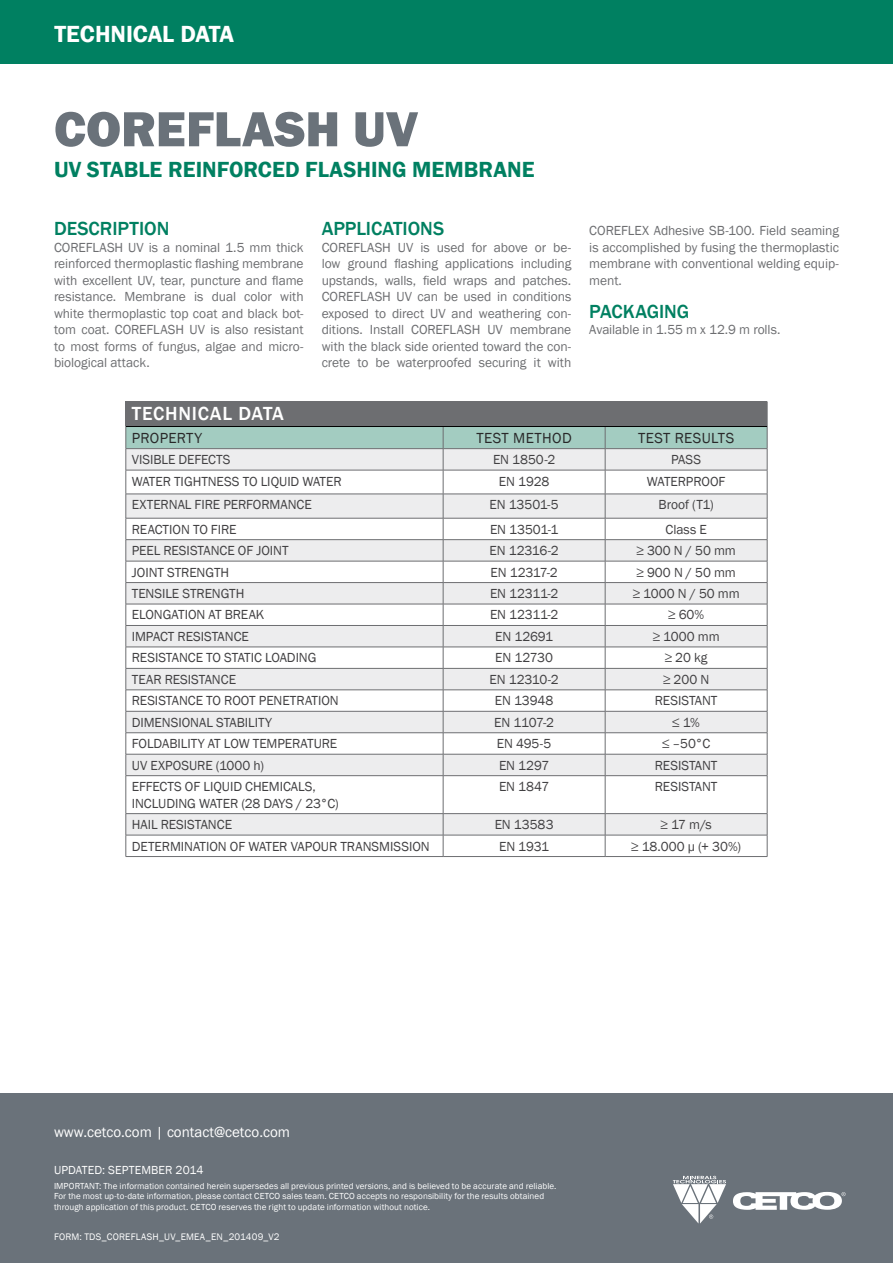
<style>
.page{position:relative;width:893px;height:1263px;background:#fff}
.page>*{position:absolute;margin:0;border:0;box-sizing:border-box;transform-origin:0 0}
.t1{font:800 51px "Franklin Gothic";color:#6a727a}
.t2{font:600 24px "Franklin Gothic";color:#fff}
.t3{font:600 22.5px "Franklin Gothic";color:#008061}
.t4{font:500 19.5px "Franklin Gothic";color:#008061}
.t5{font:500 19.5px "Franklin Gothic";letter-spacing:.035em;color:#fff}
.t6{font:15px "Franklin Gothic";color:#fff}
.t7{font:15px "Franklin Gothic";letter-spacing:.025em;color:#292829}
.t8{font:13.5px/16.5px "Franklin Gothic";letter-spacing:-.005em;color:#6d6e71;text-align:justify}
.t9{font:13.5px/16.5px "Franklin Gothic";letter-spacing:-.005em;color:#414042}
.t10{font:12px "Franklin Gothic";letter-spacing:.005em;color:#fff}
.t11{font:9.75px "Franklin Gothic";letter-spacing:.015em;color:#fff}
.t12{font:9px/10.5px "Franklin Gothic";letter-spacing:.01em;color:#fff}
</style>
<div class="page">
<div style="left:0;top:0;width:893px;height:64px;background:#008061"></div>
<div style="left:0;top:1093px;width:893px;height:170px;background:#6a727a"></div>
<svg style="left:733px;top:1192px;width:113px;height:18px"></svg>
<svg style="left:673px;top:1176px;width:53px;height:47px"></svg>
<svg style="left:127px;top:776px;width:640px;height:80px"></svg>
<hr style="left:126px;top:776px;width:1px;height:37px;background:#6d6e71">
<hr style="left:767px;top:776px;width:1px;height:37px;background:#6d6e71">
<svg style="left:126px;top:814px;width:1px;height:42px"></svg>
<svg style="left:767px;top:814px;width:1px;height:42px"></svg>
<hr style="left:443px;top:776px;width:1px;height:37px;background:#6d6e71">
<hr style="left:605px;top:776px;width:1px;height:37px;background:#6d6e71">
<svg style="left:443px;top:814px;width:1px;height:42px"></svg>
<svg style="left:605px;top:814px;width:1px;height:42px"></svg>
<hr style="left:126px;top:401px;width:317px;height:1px;background:#6d6e71">
<hr style="left:443px;top:401px;width:162px;height:1px;background:#6d6e71">
<hr style="left:605px;top:401px;width:162px;height:1px;background:#6d6e71">
<svg style="left:126px;top:402px;width:642px;height:373px"></svg>
<hr style="left:126px;top:604px;width:317px;height:1px;background:#6d6e71">
<hr style="left:126px;top:625px;width:317px;height:1px;background:#6d6e71">
<hr style="left:126px;top:647px;width:317px;height:1px;background:#6d6e71">
<hr style="left:126px;top:668px;width:317px;height:1px;background:#6d6e71">
<hr style="left:126px;top:690px;width:317px;height:1px;background:#6d6e71">
<hr style="left:126px;top:711px;width:317px;height:1px;background:#6d6e71">
<hr style="left:126px;top:732px;width:317px;height:1px;background:#6d6e71">
<hr style="left:126px;top:754px;width:317px;height:1px;background:#6d6e71">
<hr style="left:126px;top:775px;width:317px;height:1px;background:#6d6e71">
<hr style="left:126px;top:813px;width:317px;height:1px;background:#6d6e71">
<hr style="left:126px;top:835px;width:317px;height:1px;background:#6d6e71">
<hr style="left:126px;top:856px;width:317px;height:1px;background:#6d6e71">
<hr style="left:443px;top:604px;width:162px;height:1px;background:#6d6e71">
<hr style="left:443px;top:625px;width:162px;height:1px;background:#6d6e71">
<hr style="left:443px;top:647px;width:162px;height:1px;background:#6d6e71">
<hr style="left:443px;top:668px;width:162px;height:1px;background:#6d6e71">
<hr style="left:443px;top:690px;width:162px;height:1px;background:#6d6e71">
<hr style="left:443px;top:711px;width:162px;height:1px;background:#6d6e71">
<hr style="left:443px;top:732px;width:162px;height:1px;background:#6d6e71">
<hr style="left:443px;top:754px;width:162px;height:1px;background:#6d6e71">
<hr style="left:443px;top:775px;width:162px;height:1px;background:#6d6e71">
<hr style="left:443px;top:813px;width:162px;height:1px;background:#6d6e71">
<hr style="left:443px;top:835px;width:162px;height:1px;background:#6d6e71">
<hr style="left:443px;top:856px;width:162px;height:1px;background:#6d6e71">
<hr style="left:605px;top:604px;width:162px;height:1px;background:#6d6e71">
<hr style="left:605px;top:625px;width:162px;height:1px;background:#6d6e71">
<hr style="left:605px;top:647px;width:162px;height:1px;background:#6d6e71">
<hr style="left:605px;top:668px;width:162px;height:1px;background:#6d6e71">
<hr style="left:605px;top:690px;width:162px;height:1px;background:#6d6e71">
<hr style="left:605px;top:711px;width:162px;height:1px;background:#6d6e71">
<hr style="left:605px;top:732px;width:162px;height:1px;background:#6d6e71">
<hr style="left:605px;top:754px;width:162px;height:1px;background:#6d6e71">
<hr style="left:605px;top:775px;width:162px;height:1px;background:#6d6e71">
<hr style="left:605px;top:813px;width:162px;height:1px;background:#6d6e71">
<hr style="left:605px;top:835px;width:162px;height:1px;background:#6d6e71">
<hr style="left:605px;top:856px;width:162px;height:1px;background:#6d6e71">
<hr style="left:126px;top:426px;width:641px;height:1px;background:#000">
<h2 class="t2" style="left:55px;top:20px;width:181px">TECHNICAL DATA</h2>
<h1 class="t1" style="left:54px;top:96px;width:366px">COREFLASH UV</h1>
<h3 class="t3" style="left:54px;top:156px;width:482px">UV STABLE REINFORCED FLASHING MEMBRANE</h3>
<h3 class="t4" style="left:54px;top:217px;width:117px">DESCRIPTION</h3>
<p class="t8" style="left:54px;top:239px;width:251px">COREFLASH UV is a nominal 1.5 mm thick reinforced thermoplastic flashing membrane with excellent UV, tear, puncture and flame resistance. Membrane is dual color with white thermoplastic top coat and black bot&shy;tom coat. COREFLASH UV is also resistant to most forms of fungus, algae and micro&shy;biological attack.</p>
<h3 class="t4" style="left:322px;top:217px;width:124px">APPLICATIONS</h3>
<p class="t8" style="left:322px;top:239px;width:251px">COREFLASH UV is used for above or be&shy;low ground flashing applications including upstands, walls, field wraps and patches.<br>COREFLASH UV can be used in conditions exposed to direct UV and weathering con&shy;ditions. Install COREFLASH UV membrane with the black side oriented toward the con&shy;crete to be waterproofed securing it with</p>
<p class="t8" style="left:589px;top:223px;width:251px">COREFLEX Adhesive SB-100. Field seaming is accomplished by fusing the thermoplastic membrane with conventional welding equip&shy;ment.</p>
<h3 class="t4" style="left:589px;top:299px;width:102px">PACKAGING</h3>
<p class="t8" style="left:589px;top:322px;width:193px">Available in 1.55 m x 12.9 m rolls.</p>
<h3 class="t5" style="left:132px;top:401px;width:154px">TECHNICAL DATA</h3>
<p class="t7" style="left:132px;top:428px;width:72px">PROPERTY</p>
<p class="t7" style="left:477px;top:428px;width:97px">TEST METHOD</p>
<p class="t7" style="left:638px;top:428px;width:98px">TEST RESULTS</p>
<p class="t9" style="left:132px;top:452px;width:100px">VISIBLE DEFECTS</p>
<p class="t9" style="left:493px;top:452px;width:64px">EN 1850-2</p>
<p class="t9" style="left:671px;top:452px;width:32px">PASS</p>
<p class="t9" style="left:132px;top:473px;width:211px">WATER TIGHTNESS TO LIQUID WATER</p>
<p class="t9" style="left:499px;top:473px;width:52px">EN 1928</p>
<p class="t9" style="left:647px;top:473px;width:80px">WATERPROOF</p>
<p class="t9" style="left:132px;top:497px;width:181px">EXTERNAL FIRE PERFORMANCE</p>
<p class="t9" style="left:490px;top:497px;width:71px">EN 13501-5</p>
<p class="t9" style="left:659px;top:497px;width:57px">Broof (T1)</p>
<p class="t9" style="left:132px;top:521px;width:106px">REACTION TO FIRE</p>
<p class="t9" style="left:490px;top:521px;width:70px">EN 13501-1</p>
<p class="t9" style="left:665px;top:521px;width:43px">Class E</p>
<p class="t9" style="left:132px;top:543px;width:158px">PEEL RESISTANCE OF JOINT</p>
<p class="t9" style="left:490px;top:543px;width:71px">EN 12316-2</p>
<p class="t9" style="left:636px;top:543px;width:101px">≥ 300 N / 50 mm</p>
<p class="t9" style="left:132px;top:564px;width:99px">JOINT STRENGTH</p>
<p class="t9" style="left:491px;top:564px;width:69px">EN 12317-2</p>
<p class="t9" style="left:636px;top:564px;width:101px">≥ 900 N / 50 mm</p>
<p class="t9" style="left:132px;top:585px;width:114px">TENSILE STRENGTH</p>
<p class="t9" style="left:490px;top:585px;width:70px">EN 12311-2</p>
<p class="t9" style="left:633px;top:585px;width:109px">≥ 1000 N / 50 mm</p>
<p class="t9" style="left:132px;top:607px;width:134px">ELONGATION AT BREAK</p>
<p class="t9" style="left:490px;top:607px;width:70px">EN 12311-2</p>
<p class="t9" style="left:668px;top:607px;width:38px">≥ 60%</p>
<p class="t9" style="left:132px;top:628px;width:119px">IMPACT RESISTANCE</p>
<p class="t9" style="left:495px;top:628px;width:60px">EN 12691</p>
<p class="t9" style="left:653px;top:628px;width:68px">≥ 1000 mm</p>
<p class="t9" style="left:132px;top:650px;width:186px">RESISTANCE TO STATIC LOADING</p>
<p class="t9" style="left:495px;top:650px;width:59px">EN 12730</p>
<p class="t9" style="left:665px;top:650px;width:44px">≥ 20 kg</p>
<p class="t9" style="left:132px;top:671px;width:106px">TEAR RESISTANCE</p>
<p class="t9" style="left:490px;top:671px;width:71px">EN 12310-2</p>
<p class="t9" style="left:663px;top:671px;width:48px">≥ 200 N</p>
<p class="t9" style="left:132px;top:693px;width:208px">RESISTANCE TO ROOT PENETRATION</p>
<p class="t9" style="left:495px;top:693px;width:60px">EN 13948</p>
<p class="t9" style="left:655px;top:693px;width:64px">RESISTANT</p>
<p class="t9" style="left:132px;top:714px;width:142px">DIMENSIONAL STABILITY</p>
<p class="t9" style="left:494px;top:714px;width:61px">EN 1107-2</p>
<p class="t9" style="left:672px;top:714px;width:29px">≤ 1%</p>
<p class="t9" style="left:132px;top:736px;width:207px">FOLDABILITY AT LOW TEMPERATURE</p>
<p class="t9" style="left:497px;top:736px;width:56px">EN 495-5</p>
<p class="t9" style="left:662px;top:736px;width:50px">≤ –50°C</p>
<p class="t9" style="left:132px;top:757px;width:134px">UV EXPOSURE (1000 h)</p>
<p class="t9" style="left:499px;top:757px;width:52px">EN 1297</p>
<p class="t9" style="left:655px;top:757px;width:64px">RESISTANT</p>
<p class="t9" style="left:132px;top:779px;width:209px">EFFECTS OF LIQUID CHEMICALS,<br>INCLUDING WATER (28 DAYS / 23°C)</p>
<p class="t9" style="left:499px;top:779px;width:52px">EN 1847</p>
<p class="t9" style="left:655px;top:779px;width:64px">RESISTANT</p>
<p class="t9" style="left:132px;top:817px;width:102px">HAIL RESISTANCE</p>
<p class="t9" style="left:495px;top:817px;width:60px">EN 13583</p>
<p class="t9" style="left:661px;top:817px;width:53px">≥ 17 m/s</p>
<p class="t9" style="left:132px;top:838px;width:299px">DETERMINATION OF WATER VAPOUR TRANSMISSION</p>
<p class="t9" style="left:499px;top:838px;width:52px">EN 1931</p>
<p class="t9" style="left:631px;top:838px;width:111px">≥ 18.000 µ (+ 30%)</p>
<p class="t6" style="left:54px;top:1123px;width:238px">www.cetco.com | contact@cetco.com</p>
<p class="t10" style="left:54px;top:1162px;width:151px">UPDATED: SEPTEMBER 2014</p>
<p class="t12" style="left:54px;top:1180px;width:504px">IMPORTANT: The information contained herein supersedes all previous printed versions, and is believed to be accurate and reliable.<br>For the most up-to-date information, please contact CETCO sales team. CETCO accepts no responsibility for the results obtained through application of this product. CETCO reserves the right to update information without notice.</p>
<p class="t11" style="left:54px;top:1231px;width:227px">FORM: TDS_COREFLASH_UV_EMEA_EN_201409_V2</p>
</div>
